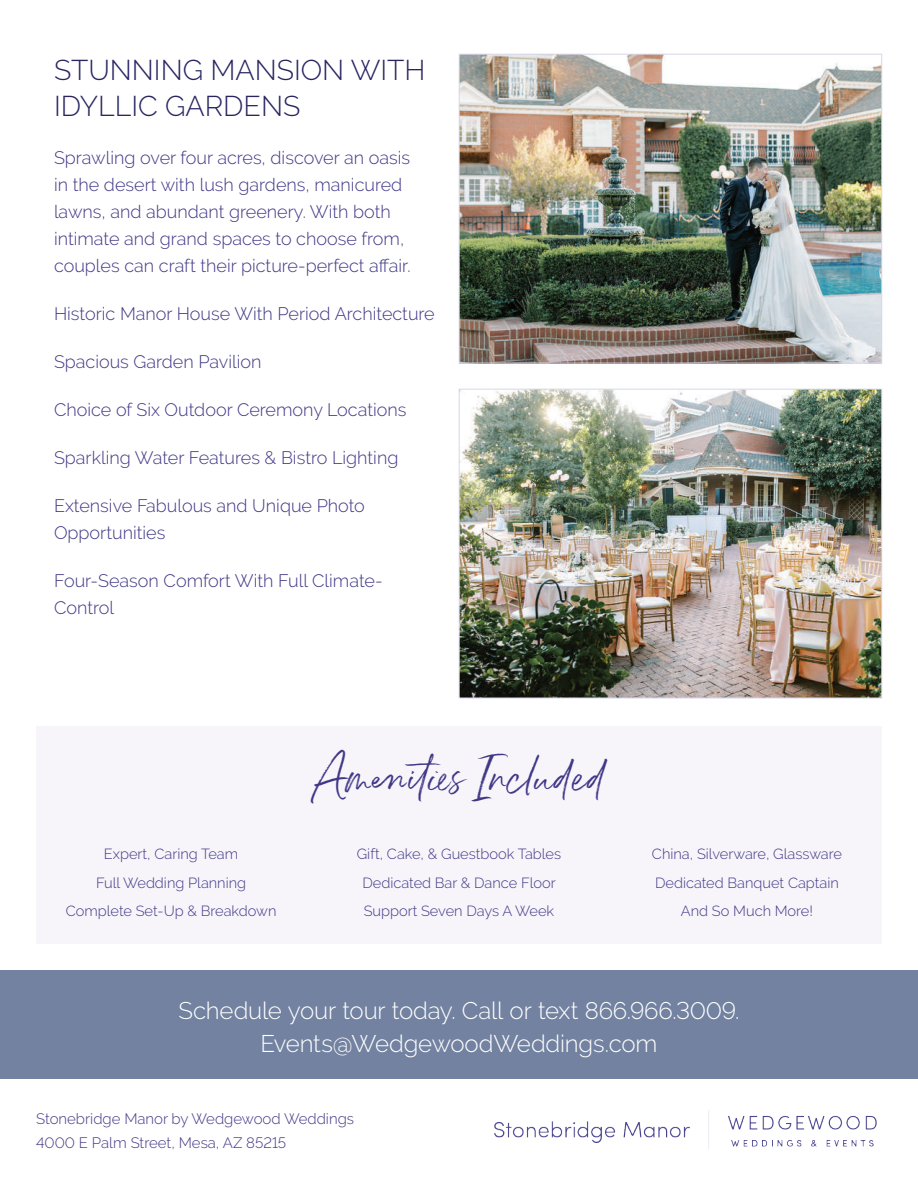
<style>
.page{position:relative;width:918px;height:1188px;background:#fff}
.page>*{position:absolute;margin:0;border:0;box-sizing:border-box;transform-origin:0 0}
.t1{font:37.5px "Belluga";color:#403786}
.t2{font:300 28.5px/36px "Raleway";color:#282562}
.t3{font:300 24px/33.3px "Raleway";letter-spacing:-.01em;color:#fff;text-align:center}
.t4{font:300 18px/27px "Raleway";color:#403786}
.t5{font:300 15px/24px "Raleway";color:#403786}
.t6{font:300 14.7px/28.5px "Raleway";color:#403786;text-align:center}
</style>
<div class="page">
<img style="left:461px;top:56px;width:419px;height:305px">
<div style="left:459px;top:54px;width:423px;height:309px;border:1px solid #d8d6eb"></div>
<img style="left:461px;top:391px;width:419px;height:305px">
<div style="left:459px;top:389px;width:423px;height:309px;border:1px solid #d8d6eb"></div>
<img style="left:494px;top:1110px;width:383px;height:39px">
<div style="left:0;top:970px;width:918px;height:108px;background:#7282a0"></div>
<div style="left:36px;top:726px;width:846px;height:92px;background:#f6f3f9"></div>
<div style="left:36px;top:818px;width:846px;height:126px;background:#f6f3f9"></div>
<h2 class="t2" style="left:54px;top:52px;width:373px">STUNNING MANSION WITH<br>IDYLLIC GARDENS</h2>
<p class="t4" style="left:54px;top:144px;width:358px">Sprawling over four acres, discover an oasis in the desert with lush gardens, manicured lawns, and abundant greenery. With both intimate and grand spaces to choose from, couples can craft their picture-perfect affair.</p>
<p class="t4" style="left:54px;top:300px;width:382px">Historic Manor House With Period Architecture</p>
<p class="t4" style="left:54px;top:348px;width:209px">Spacious Garden Pavilion</p>
<p class="t4" style="left:54px;top:396px;width:354px">Choice of Six Outdoor Ceremony Locations</p>
<p class="t4" style="left:54px;top:444px;width:346px">Sparkling Water Features &amp; Bistro Lighting</p>
<p class="t4" style="left:54px;top:492px;width:312px">Extensive Fabulous and Unique Photo<br>Opportunities</p>
<p class="t4" style="left:54px;top:567px;width:330px">Four-Season Comfort With Full Climate-<br>Control</p>
<h1 class="t1" style="left:313px;top:755px;width:293px">Amenities Included</h1>
<p class="t6" style="left:66px;top:840px;width:212px">Expert, Caring Team<br>Full Wedding Planning<br>Complete Set-Up &amp; Breakdown</p>
<p class="t6" style="left:357px;top:840px;width:206px">Gift, Cake, &amp; Guestbook Tables<br>Dedicated Bar &amp; Dance Floor<br>Support Seven Days A Week</p>
<p class="t6" style="left:652px;top:840px;width:191px">China, Silverware, Glassware<br>Dedicated Banquet Captain<br>And So Much More!</p>
<h3 class="t3" style="left:179px;top:993px;width:562px">Schedule your tour today. Call or text 866.966.3009.<br>Events@WedgewoodWeddings.com</h3>
<p class="t5" style="left:36px;top:1106px;width:320px">Stonebridge Manor by Wedgewood Weddings<br>4000 E Palm Street, Mesa, AZ 85215</p>
</div>
